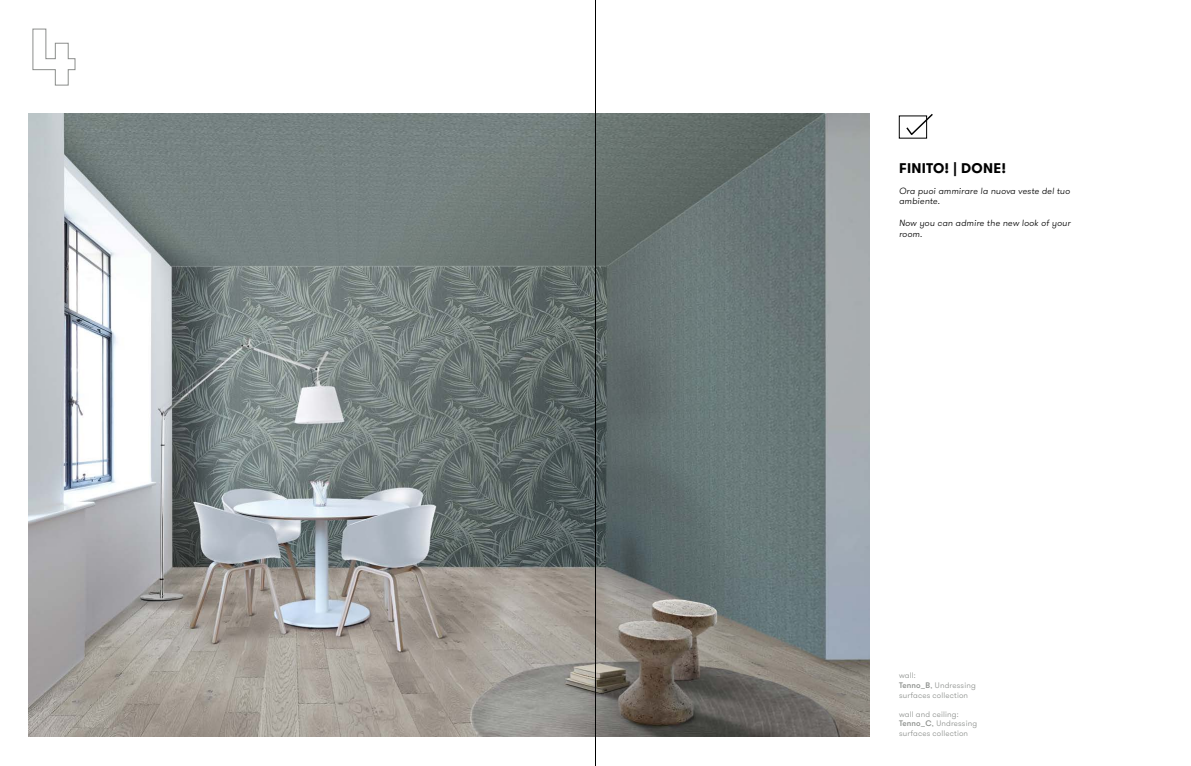
<style>
.page{position:relative;width:1191px;height:766px;background:#fff}
.page>*{position:absolute;margin:0;border:0;box-sizing:border-box;transform-origin:0 0}
.t1{font:700 14px "GT Walsheim Pro";letter-spacing:.02em;color:#000}
.t2{font:italic 300 9px/10.8px "GT Walsheim Pro";letter-spacing:.02em;color:#000}
.t3{font:300 8px/9.6px "GT Walsheim Pro";letter-spacing:.02em;color:#8c8f8c}
.s1{font-weight:500}
</style>
<div class="page">
<div style="left:899px;top:115px;width:28px;height:23px;border:1px solid #000"></div>
<svg style="left:905px;top:114px;width:28px;height:22px"></svg>
<img style="left:28px;top:113px;width:842px;height:622px">
<svg style="left:32px;top:28px;width:44px;height:58px"></svg>
<hr style="left:595px;top:0;width:1px;height:765px;background:#000">
<h1 class="t1" style="left:899px;top:159px;width:109px">FINITO! | DONE!</h1>
<p class="t2" style="left:899px;top:185px;width:173px">Ora puoi ammirare la nuova veste del tuo ambiente.</p>
<p class="t2" style="left:899px;top:217px;width:173px">Now you can admire the new look of your room.</p>
<p class="t3" style="left:899px;top:670px;width:78px">wall:<br><span class="s1">Tenno_B</span>, Undressing surfaces collection</p>
<p class="t3" style="left:899px;top:709px;width:80px">wall and ceiling:<br><span class="s1">Tenno_C</span>, Undressing surfaces collection</p>
</div>
